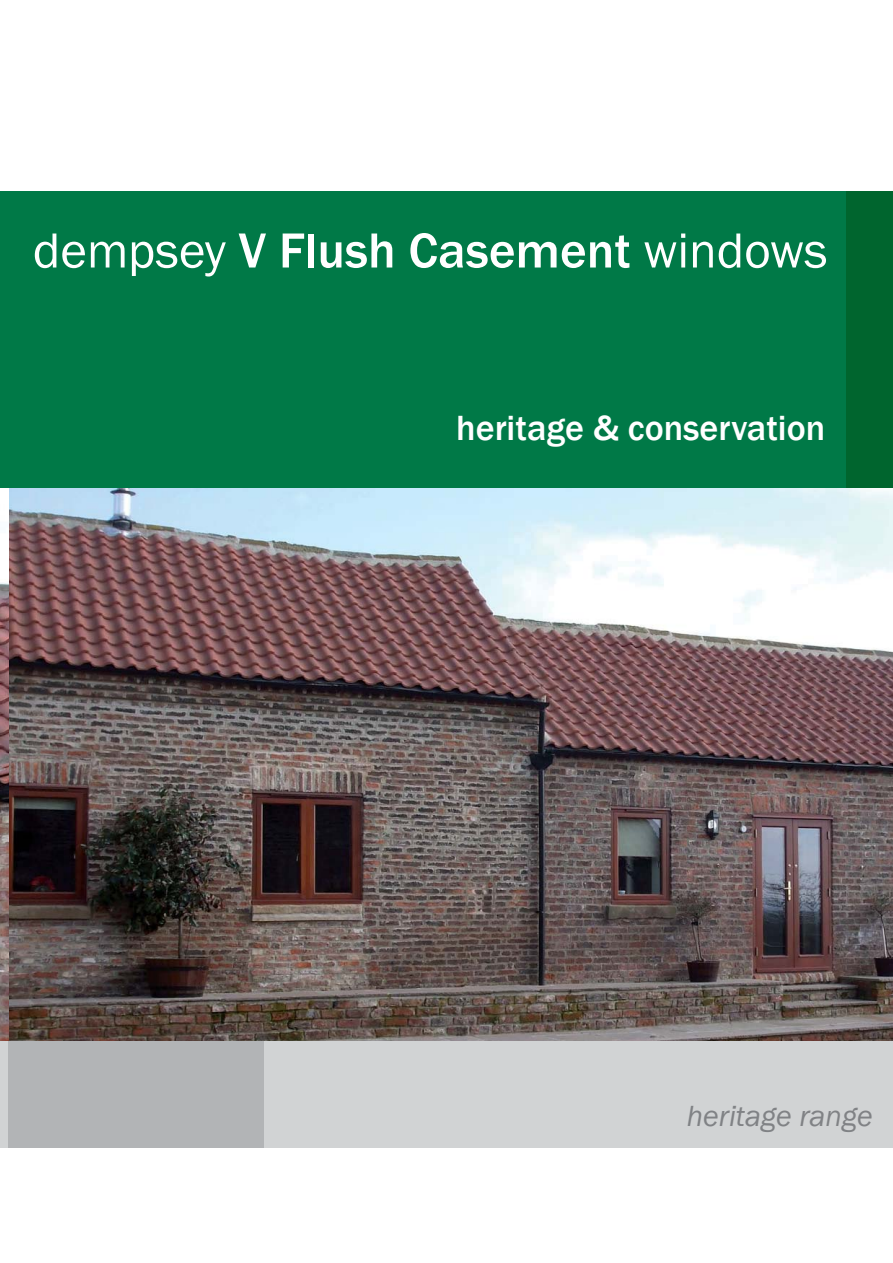
<style>
.page{position:relative;width:893px;height:1263px;background:#fff}
.page>*{position:absolute;margin:0;border:0;box-sizing:border-box;transform-origin:0 0}
.t1{font:51px "Franklin Gothic";color:#fff}
.t2{font:500 36px "Franklin Gothic";color:#fff}
.t3{font:italic 30px "Franklin Gothic";color:#808285}
.s1{font-weight:500}
</style>
<div class="page">
<div style="left:0;top:191px;width:892px;height:297px;background:#007947"></div>
<div style="left:846px;top:192px;width:46px;height:296px;background:#00652e"></div>
<div style="left:0;top:1041px;width:892px;height:106px;background:#d1d3d4"></div>
<div style="left:8px;top:1041px;width:255px;height:106px;background:#b2b4b6"></div>
<img style="left:0;top:488px;width:892px;height:553px">
<p class="t1" style="left:33px;top:221px;width:796px">dempsey <span class="s1">V Flush Casement</span> windows</p>
<p class="t2" style="left:456px;top:407px;width:370px">heritage &amp; conservation</p>
<p class="t3" style="left:687px;top:1098px;width:187px">heritage range</p>
</div>
